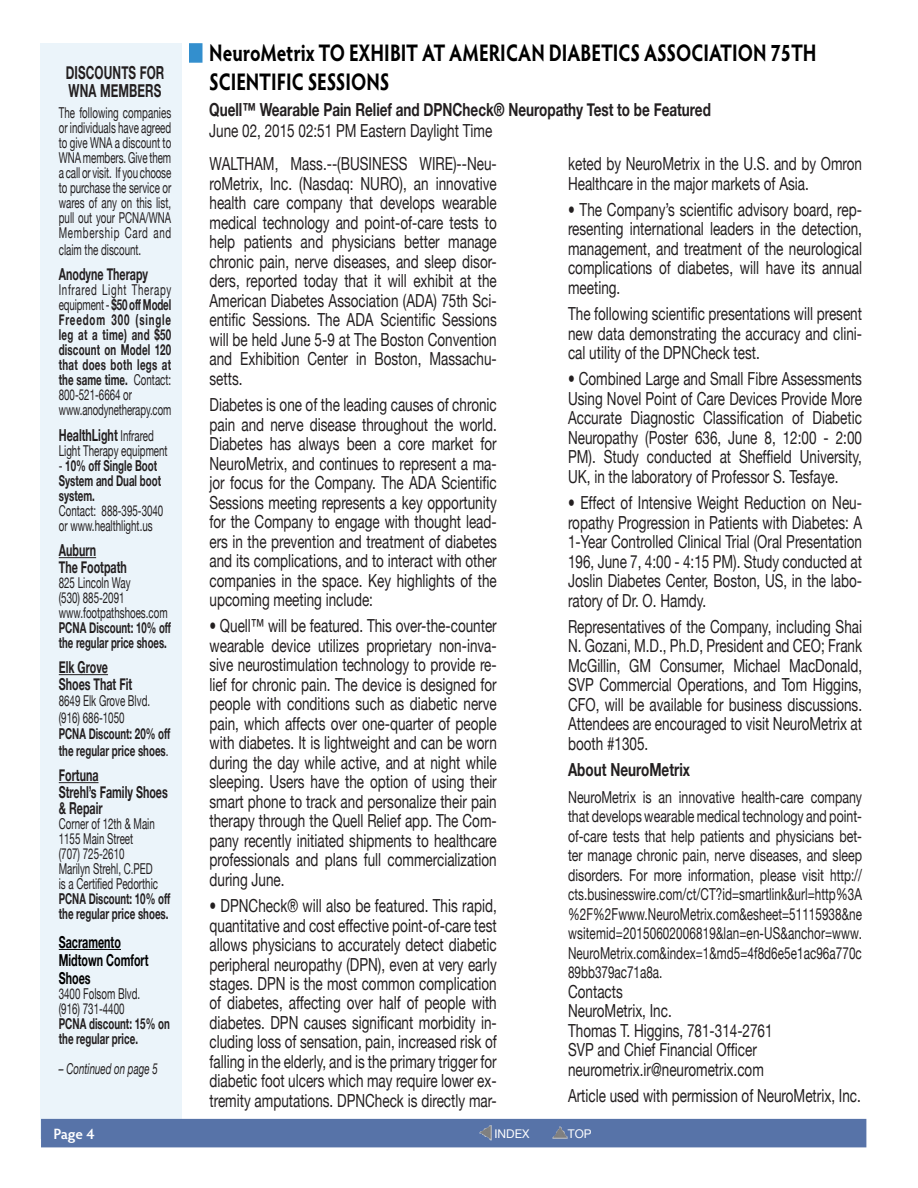
<style>
.page{position:relative;width:918px;height:1188px;background:#fff}
.page>*{position:absolute;margin:0;border:0;box-sizing:border-box;transform-origin:0 0}
.t1{font:700 24px/28.8px "Hypatia Sans Pro";color:#000;scale:.78 1}
.t2{font:18px/19.5px "Helvetica Neue";color:#231f20;text-align:justify;scale:.75 1}
.t3{font:700 18px "Helvetica Neue";color:#231f20;scale:.75 1}
.t4{font:700 18px/18px "Helvetica Neue";color:#231f20;scale:.65 1}
.t5{font:16.5px/19.5px "Helvetica Neue";letter-spacing:.005em;color:#231f20;text-align:justify;scale:.75 1}
.t6{font:700 16.5px/16.5px "Helvetica Neue";color:#231f20;scale:.65 1}
.t7{font:700 16.5px/18px "Helvetica Neue";color:#000;scale:.65 1}
.t8{font:15px/15px "Helvetica Neue";color:#231f20;scale:.65 1}
.t9{font:700 15px/15px "Helvetica Neue";letter-spacing:.03em;color:#231f20;scale:.65 1}
.t10{font:700 15px/15px "Helvetica Neue";color:#231f20;scale:.65 1}
.t11{font:700 15px/16.5px "Helvetica Neue";color:#231f20;scale:.64 1}
.t12{font:italic 15px "Helvetica Neue";color:#231f20;scale:.65 1}
.t13{font:600 15px "Hypatia Sans Pro";color:#fff}
.t14{font:12px "Helvetica Neue";color:#fff}
.s1{font-weight:400}
.s2{font-weight:400;font-size:15px}
</style>
<div class="page">
<div style="left:40px;top:43px;width:142px;height:1095px;background:#ebf4fa"></div>
<hr style="left:59px;top:557px;width:37px;height:1px;background:#231f20">
<hr style="left:59px;top:674px;width:49px;height:1px;background:#231f20">
<hr style="left:59px;top:782px;width:40px;height:1px;background:#231f20">
<hr style="left:59px;top:949px;width:62px;height:1px;background:#000">
<div style="left:42px;top:1120px;width:824px;height:27px;background:#5773a8"></div>
<div style="left:41px;top:1119px;width:825px;height:28px;border:2px solid #5773a8"></div>
<img style="left:553px;top:1127px;width:15px;height:12px">
<img style="left:480px;top:1125px;width:12px;height:15px">
<div style="left:189px;top:43px;width:13px;height:20px;background:#338fce;border:2px solid #338fce"></div>
<p class="t4" style="left:66px;top:63px;width:153px">DISCOUNTS FOR<br>WNA MEMBERS</p>
<p class="t8" style="left:59px;top:105px;width:175px;text-align:justify">The following companies or individuals have agreed to give WNA a discount to WNA members. Give them a call or visit. If you choose to purchase the service or wares of any on this list, pull out your PCNA/WNA Membership Card and</p>
<p class="t8" style="left:59px;top:241px;width:128px">claim the discount.</p>
<p class="t6" style="left:59px;top:266px;width:139px">Anodyne Therapy</p>
<p class="t9" style="left:59px;top:282px;width:175px"><span class="s1">Infrared Light Therapy equipment -</span> $50 off Model<br>Freedom 300 (single leg at a time) and $50 discount on Model 120 that does both legs at the same time. <span class="s1">Contact:<br>800-521-6664 or www.anodynetherapy.com</span></p>
<p class="t6" style="left:59px;top:426px;width:148px">HealthLight <span class="s2">Infrared</span></p>
<p class="t8" style="left:59px;top:442px;width:169px">Light Therapy equipment</p>
<p class="t10" style="left:59px;top:457px;width:159px"><span class="s1">-</span> 10% off Single Boot<br>System and Dual boot system.</p>
<p class="t8" style="left:59px;top:502px;width:162px">Contact: 888-395-3040 or www.healthlight.us</p>
<p class="t6" style="left:59px;top:542px;width:106px">Auburn<br>The Footpath</p>
<p class="t8" style="left:59px;top:574px;width:169px">825 Lincoln Way<br>(530) 885-2091 www.footpathshoes.com</p>
<p class="t10" style="left:59px;top:619px;width:174px">PCNA Discount: 10% off the regular price shoes.</p>
<p class="t6" style="left:59px;top:659px;width:115px">Elk Grove<br>Shoes That Fit</p>
<p class="t8" style="left:59px;top:692px;width:142px;line-height:16.5px">8649 Elk Grove Blvd. (916) 686-1050</p>
<p class="t11" style="left:59px;top:725px;width:176px">PCNA Discount: 20% off the regular price shoes<span class="s1">.</span></p>
<p class="t6" style="left:59px;top:767px;width:169px">Fortuna<br>Strehl’s Family Shoes &amp; Repair</p>
<p class="t8" style="left:59px;top:816px;width:154px">Corner of 12th &amp; Main<br>1155 Main Street (707) 725-2610<br>Marilyn Strehl, C.PED is a Certified Pedorthic</p>
<p class="t11" style="left:59px;top:891px;width:176px;line-height:15px">PCNA Discount: 10% off the regular price shoes.</p>
<p class="t7" style="left:59px;top:933px;width:140px">Sacramento<br>Midtown Comfort<br>Shoes</p>
<p class="t8" style="left:59px;top:986px;width:127px">3400 Folsom Blvd. (916) 731-4400</p>
<p class="t10" style="left:59px;top:1016px;width:172px">PCNA discount: 15% on the regular price.</p>
<p class="t12" style="left:59px;top:1059px;width:154px">– Continued on page 5</p>
<h1 class="t1" style="left:209px;top:37px;width:780px">NeuroMetrix TO EXHIBIT AT AMERICAN DIABETICS ASSOCIATION 75TH<br>SCIENTIFIC SESSIONS</h1>
<p class="t3" style="left:209px;top:98px;width:671px">Quell™ Wearable Pain Relief and DPNCheck® Neuropathy Test to be Featured</p>
<p class="t2" style="left:209px;top:114px;width:385px;line-height:33px">June 02, 2015 02:51 PM Eastern Daylight Time<br>WALTHAM, Mass.--(BUSINESS WIRE)--Neu-</p>
<p class="t2" style="left:210px;top:174px;width:385px">roMetrix, Inc. (Nasdaq: NURO), an innovative health care company that develops wearable medical technology and point-of-care tests to help patients and physicians better manage chronic pain, nerve diseases, and sleep disor&shy;ders, reported today that it will exhibit at the American Diabetes Association (ADA) 75th Sci&shy;entific Sessions. The ADA Scientific Sessions will be held June 5-9 at The Boston Convention and Exhibition Center in Boston, Massachu&shy;setts.</p>
<p class="t2" style="left:210px;top:395px;width:385px">Diabetes is one of the leading causes of chronic pain and nerve disease throughout the world.<br>Diabetes has always been a core market for NeuroMetrix, and continues to represent a ma&shy;jor focus for the Company. The ADA Scientific Sessions meeting represents a key opportunity for the Company to engage with thought lead&shy;ers in the prevention and treatment of diabetes and its complications, and to interact with other companies in the space. Key highlights of the upcoming meeting include:</p>
<p class="t2" style="left:210px;top:616px;width:385px">• Quell™ will be featured. This over-the-counter wearable device utilizes proprietary non-inva&shy;sive neurostimulation technology to provide re&shy;lief for chronic pain. The device is designed for people with conditions such as diabetic nerve pain, which affects over one-quarter of people with diabetes. It is lightweight and can be worn during the day while active, and at night while sleeping. Users have the option of using their smart phone to track and personalize their pain therapy through the Quell Relief app. The Com&shy;pany recently initiated shipments to healthcare professionals and plans full commercialization during June.</p>
<p class="t2" style="left:210px;top:896px;width:385px">• DPNCheck® will also be featured. This rapid, quantitative and cost effective point-of-care test allows physicians to accurately detect diabetic peripheral neuropathy (DPN), even at very early stages. DPN is the most common complication of diabetes, affecting over half of people with diabetes. DPN causes significant morbidity in&shy;cluding loss of sensation, pain, increased risk of falling in the elderly, and is the primary trigger for diabetic foot ulcers which may require lower ex&shy;tremity amputations. DPNCheck is directly mar-</p>
<p class="t2" style="left:568px;top:154px;width:394px">keted by NeuroMetrix in the U.S. and by Omron<br>Healthcare in the major markets of Asia.</p>
<p class="t2" style="left:568px;top:200px;width:394px">• The Company’s scientific advisory board, rep&shy;resenting international leaders in the detection, management, and treatment of the neurological complications of diabetes, will have its annual meeting.</p>
<p class="t2" style="left:568px;top:304px;width:394px">The following scientific presentations will present new data demonstrating the accuracy and clini&shy;cal utility of the DPNCheck test.</p>
<p class="t2" style="left:568px;top:369px;width:394px">• Combined Large and Small Fibre Assessments Using Novel Point of Care Devices Provide More Accurate Diagnostic Classification of Diabetic Neuropathy (Poster 636, June 8, 12:00 - 2:00<br>PM). Study conducted at Sheffield University, UK, in the laboratory of Professor S. Tesfaye.</p>
<p class="t2" style="left:568px;top:493px;width:394px">• Effect of Intensive Weight Reduction on Neu&shy;ropathy Progression in Patients with Diabetes: A 1-Year Controlled Clinical Trial (Oral Presentation 196, June 7, 4:00 - 4:15 PM). Study conducted at Joslin Diabetes Center, Boston, US, in the labo&shy;ratory of Dr. O. Hamdy.</p>
<p class="t2" style="left:568px;top:616px;width:394px">Representatives of the Company, including Shai N. Gozani, M.D., Ph.D, President and CEO; Frank McGillin, GM Consumer, Michael MacDonald, SVP Commercial Operations, and Tom Higgins, CFO, will be available for business discussions.<br>Attendees are encouraged to visit NeuroMetrix at booth #1305.</p>
<p class="t3" style="left:568px;top:758px;width:164px">About NeuroMetrix</p>
<p class="t5" style="left:568px;top:787px;width:394px">NeuroMetrix is an innovative health-care company that develops wearable medical technology and point&shy;of-care tests that help patients and physicians bet&shy;ter manage chronic pain, nerve diseases, and sleep disorders. For more information, please visit http:// cts.businesswire.com/ct/CT?id=smartlink&amp;url=http%3A %2F%2Fwww.NeuroMetrix.com&amp;esheet=51115938&amp;ne wsitemid=20150602006819&amp;lan=en-US&amp;anchor=www.<br>NeuroMetrix.com&amp;index=1&amp;md5=4f8d6e5e1ac96a770c 89bb379ac71a8a.</p>
<p class="t2" style="left:568px;top:981px;width:274px;text-align:left">Contacts<br>NeuroMetrix, Inc.<br>Thomas T. Higgins, 781-314-2761<br>SVP and Chief Financial Officer neurometrix.ir@neurometrix.com</p>
<p class="t2" style="left:568px;top:1086px;width:392px">Article used with permission of NeuroMetrix, Inc.</p>
<p class="t13" style="left:53px;top:1123px;width:43px">Page 4</p>
<p class="t14" style="left:494px;top:1127px;width:36px">INDEX</p>
<p class="t14" style="left:568px;top:1127px;width:25px">TOP</p>
</div>
